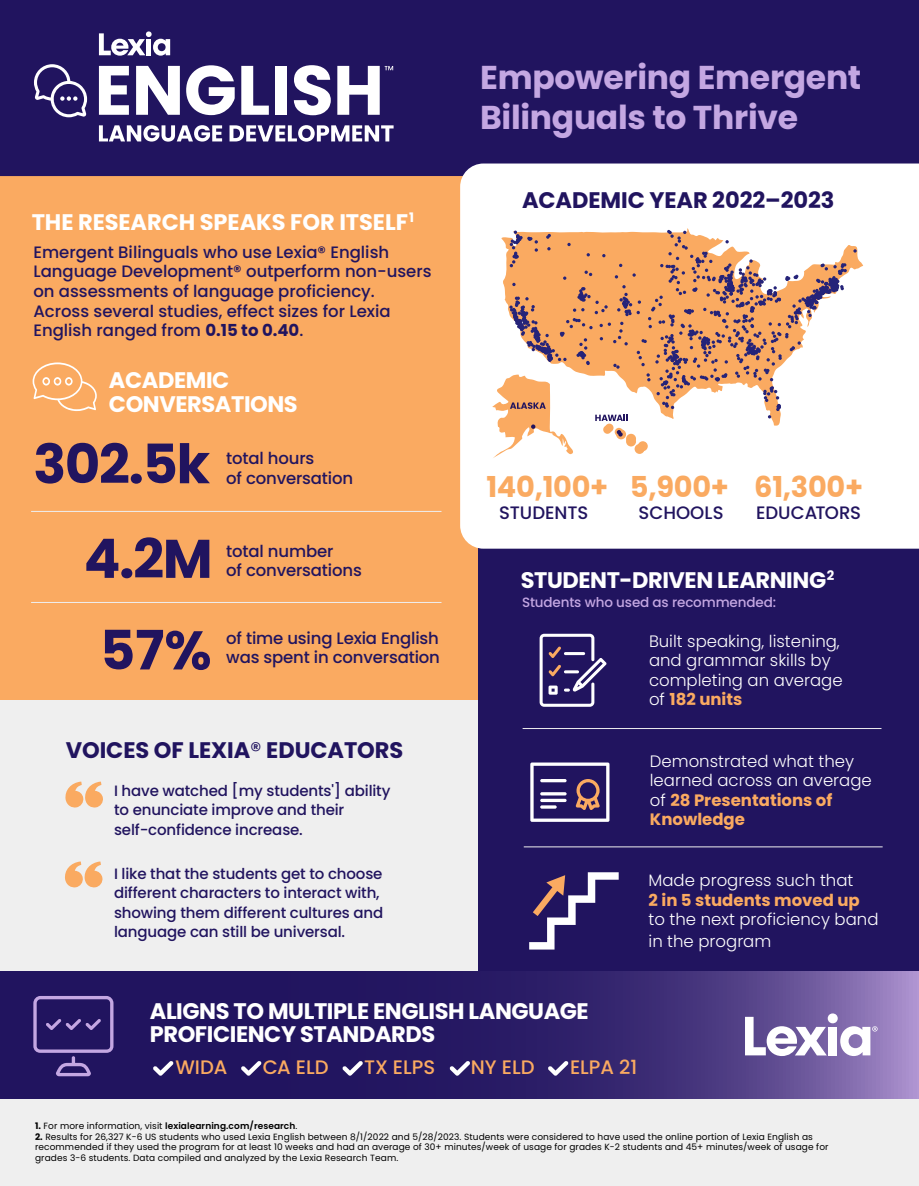
<style>
.page{position:relative;width:919px;height:1186px;background:#fff}
.page>*{position:absolute;margin:0;border:0;box-sizing:border-box;transform-origin:0 0}
.t1{font:700 54.3px "Poppins";letter-spacing:-.025em;color:#21145f}
.t2{font:700 33px/39.6px "Poppins";letter-spacing:-.01em;color:#c4a7e2}
.t3{font:700 28.8px "Poppins";letter-spacing:-.01em;color:#faaa61}
.t4{font:700 22.5px/22.5px "Poppins";letter-spacing:-.02em;color:#fff}
.t5{font:700 22.5px "Poppins";letter-spacing:-.005em;color:#21145f}
.t6{font:500 19.5px "Poppins";color:#faaa61}
.t7{font:500 18px "Poppins";color:#21145f}
.t8{font:500 16.5px/19.5px "Poppins";color:#21145f}
.t9{font:300 16.5px/19.5px "Poppins";color:#fff}
.t10{font:700 16.5px "Poppins";color:#faaa61}
.t11{font:500 15px/19.5px "Poppins";letter-spacing:-.01em;color:#21145f}
.t12{font:500 13.5px "Poppins";letter-spacing:-.01em;color:#c4a7e2}
.t13{font:9px/10.8px "Poppins";letter-spacing:.01em;color:#000}
.t14{font:600 9px "Poppins";letter-spacing:.01em;color:#000}
.s1{font-weight:700}
.s2{font-weight:400}
.s3{font-weight:700;color:#faaa61}
</style>
<div class="page">
<div style="left:470px;top:549px;width:448px;height:424px;background:#21145f"></div>
<div style="left:0;top:172px;width:477px;height:575px;background:#faaa61"></div>
<div style="left:0;top:1082px;width:918px;height:104px;background:#efefef"></div>
<div style="left:0;top:700px;width:477px;height:297px;background:#efefef"></div>
<div style="left:0;top:0;width:918px;height:176px;background:#21145f"></div>
<svg style="left:0;top:971px;width:918px;height:127px;background:#382972"></svg>
<svg style="left:744px;top:1017px;width:82px;height:39px"></svg>
<div style="left:828px;top:1027px;width:8px;height:28px;background:#fff"></div>
<div style="left:827px;top:1013px;width:10px;height:10px;background:#fff;border-radius:50%"></div>
<svg style="left:839px;top:1026px;width:38px;height:30px"></svg>
<svg style="left:153px;top:1061px;width:20px;height:14px"></svg>
<hr style="left:31px;top:602px;width:410px;height:1px;background:#efefef">
<hr style="left:31px;top:511px;width:410px;height:1px;background:#efefef">
<svg style="left:241px;top:1061px;width:20px;height:14px"></svg>
<svg style="left:342px;top:1061px;width:20px;height:14px"></svg>
<svg style="left:449px;top:1061px;width:21px;height:14px"></svg>
<svg style="left:548px;top:1061px;width:20px;height:14px"></svg>
<svg style="left:529px;top:872px;width:89px;height:77px"></svg>
<hr style="left:522px;top:728px;width:359px;height:1px;background:#efefef">
<hr style="left:523px;top:846px;width:359px;height:1px;background:#efefef">
<svg style="left:99px;top:31px;width:71px;height:25px"></svg>
<svg style="left:34px;top:64px;width:53px;height:53px"></svg>
<svg style="left:99px;top:66px;width:30px;height:49px"></svg>
<svg style="left:136px;top:66px;width:44px;height:49px"></svg>
<svg style="left:186px;top:65px;width:48px;height:50px"></svg>
<svg style="left:241px;top:66px;width:28px;height:49px"></svg>
<div style="left:275px;top:66px;width:12px;height:49px;background:#fff"></div>
<svg style="left:294px;top:65px;width:36px;height:50px"></svg>
<svg style="left:337px;top:66px;width:56px;height:49px"></svg>
<svg style="left:99px;top:125px;width:294px;height:17px"></svg>
<svg style="left:539px;top:634px;width:67px;height:73px"></svg>
<svg style="left:530px;top:762px;width:79px;height:60px"></svg>
<svg style="left:460px;top:163px;width:458px;height:386px"></svg>
<svg style="left:33px;top:362px;width:64px;height:49px"></svg>
<svg style="left:33px;top:996px;width:80px;height:80px;background:#403078"></svg>
<svg style="left:65px;top:781px;width:38px;height:27px"></svg>
<svg style="left:65px;top:861px;width:38px;height:27px"></svg>
<svg style="left:501px;top:228px;width:361px;height:198px"></svg>
<svg style="left:853px;top:249px;width:3px;height:4px"></svg>
<svg style="left:492px;top:230px;width:354px;height:228px"></svg>
<h2 class="t2" style="left:480px;top:58px;width:382px">Empowering Emergent<br>Bilinguals to Thrive</h2>
<h3 class="t4" style="left:32px;top:211px;width:383px">THE RESEARCH SPEAKS FOR ITSELF<sup>1</sup></h3>
<h3 class="t8" style="left:33px;top:242px;width:399px">Emergent Bilinguals who use Lexia® English Language Development® outperform non-users on assessments of language proficiency.<br>Across several studies, effect sizes for Lexia English ranged from <span class="s1">0.15 to 0.40</span>.</h3>
<h3 class="t4" style="left:109px;top:368px;width:190px;line-height:24px">ACADEMIC<br>CONVERSATIONS</h3>
<h1 class="t1" style="left:33px;top:433px;width:178px">302.5k</h1>
<h3 class="t8" style="left:226px;top:449px;width:128px">total hours<br>of conversation</h3>
<h1 class="t1" style="left:84px;top:527px;width:130px">4.2M</h1>
<h3 class="t8" style="left:226px;top:541px;width:137px">total number<br>of conversations</h3>
<h1 class="t1" style="left:100px;top:619px;width:113px">57%</h1>
<h3 class="t8" style="left:226px;top:628px;width:214px">of time using Lexia English</h3>
<h3 class="t8" style="left:226px;top:648px;width:215px">was spent in conversation</h3>
<h3 class="t5" style="left:66px;top:737px;width:339px">VOICES OF LEXIA<span class="s2">®</span> EDUCATORS</h3>
<h3 class="t11" style="left:114px;top:781px;width:278px">I have watched [my students'] ability to enunciate improve and their self-confidence increase.</h3>
<h3 class="t11" style="left:114px;top:864px;width:270px">I like that the students get to choose different characters to interact with, showing them different cultures and language can still be universal.</h3>
<h3 class="t5" style="left:522px;top:187px;width:314px">ACADEMIC YEAR 2022–2023</h3>
<h3 class="t3" style="left:486px;top:470px;width:123px">140,100+</h3>
<h3 class="t7" style="left:499px;top:502px;width:91px">STUDENTS</h3>
<h3 class="t3" style="left:629px;top:470px;width:100px">5,900+</h3>
<h3 class="t7" style="left:638px;top:502px;width:86px">SCHOOLS</h3>
<h3 class="t3" style="left:754px;top:470px;width:110px">61,300+</h3>
<h3 class="t7" style="left:755px;top:502px;width:106px">EDUCATORS</h3>
<h3 class="t4" style="left:520px;top:569px;width:315px">STUDENT-DRIVEN LEARNING<sup>2</sup></h3>
<h3 class="t12" style="left:522px;top:594px;width:255px">Students who used as recommended:</h3>
<h3 class="t9" style="left:648px;top:631px;width:195px">Built speaking, listening, and grammar skills by completing an average of <span class="s3">182 units</span></h3>
<h3 class="t9" style="left:649px;top:751px;width:223px">Demonstrated what they learned across an average of <span class="s3">28 Presentations of<br>Knowledge</span></h3>
<h3 class="t9" style="left:648px;top:871px;width:206px">Made progress such that</h3>
<h3 class="t10" style="left:648px;top:890px;width:213px">2 in 5 students moved up</h3>
<h3 class="t9" style="left:648px;top:909px;width:231px;line-height:21.6px">to the next proficiency band in the program</h3>
<h3 class="t4" style="left:150px;top:1000px;width:440px">ALIGNS TO MULTIPLE ENGLISH LANGUAGE<br>PROFICIENCY STANDARDS</h3>
<h3 class="t6" style="left:175px;top:1056px;width:54px">WIDA</h3>
<h3 class="t6" style="left:263px;top:1056px;width:67px">CA ELD</h3>
<h3 class="t6" style="left:364px;top:1056px;width:73px">TX ELPS</h3>
<h3 class="t6" style="left:470px;top:1056px;width:65px">NY ELD</h3>
<h3 class="t6" style="left:569px;top:1056px;width:69px">ELPA 21</h3>
<p class="t14" style="left:35px;top:1120px;width:264px"><span class="s1">1.</span> <span class="s2">For more information, visit</span> lexialearning.com/research<span class="s2">.</span></p>
<p class="t13" style="left:35px;top:1131px;width:794px"><span class="s1">2.</span> Results for 26,327 K-6 US students who used Lexia English between 8/1/2022 and 5/28/2023. Students were considered to have used the online portion of Lexia English as recommended if they used the program for at least 10 weeks and had an average of 30+ minutes/week of usage for grades K-2 students and 45+ minutes/week of usage for grades 3-6 students. Data compiled and analyzed by the Lexia Research Team.</p>
</div>
